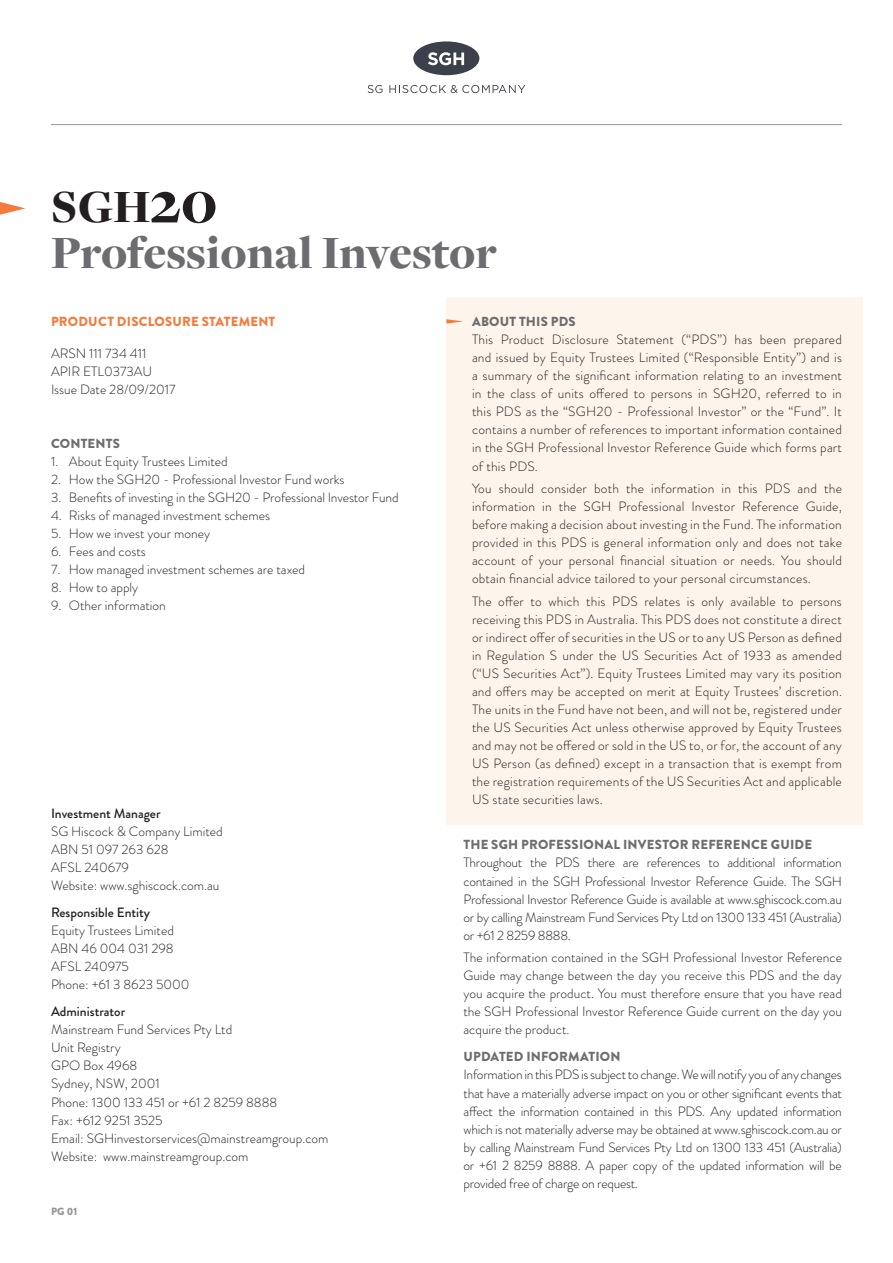
<style>
.page{position:relative;width:893px;height:1263px;background:#fff}
.page>*{position:absolute;margin:0;border:0;box-sizing:border-box;transform-origin:0 0}
.PAGE_HEADER{font:900 48px/45.2px "Freight Disp Pro";color:#6c6d70}
.BODY{font:300 13.5px/18px "Brandon Grotesque";color:#231f20;text-align:justify}
.BODY-2{font:500 13.5px "Brandon Grotesque";color:#231f20}
.BODY_-_BOLD_CAPS__GR{font:900 13.2px "Brandon Grotesque";letter-spacing:.015em;color:#6c6d70}
.BODY_-_BOLD_CAPS__BL{font:900 13.2px "Brandon Grotesque";letter-spacing:.015em;color:#f47b3d}
.BODY-3{font:900 10.5px "Brandon Grotesque";color:#939598}
.s1{color:#231f20}
.s2{font-size:61.5px;color:#231f20}
</style>
<div class="page">
<div style="left:446px;top:298px;width:417px;height:527px;background:#fdf4ec"></div>
<div style="left:413px;top:41px;width:66px;height:34px;background:#3b404a;border-radius:50%"></div>
<svg style="left:428px;top:52px;width:36px;height:13px"></svg>
<svg style="left:368px;top:85px;width:14px;height:8px"></svg>
<svg style="left:389px;top:85px;width:136px;height:8px"></svg>
<svg style="left:446px;top:319px;width:17px;height:5px"></svg>
<svg style="left:0;top:202px;width:26px;height:13px"></svg>
<hr style="left:51px;top:124px;width:791px;height:1px;background:#939598">
<p class="PAGE_HEADER" style="left:51px;top:184px;width:447px"><span class="s1">SGH</span><span class="s2">20<br></span>Professional Investor</p>
<p class="BODY_-_BOLD_CAPS__BL" style="left:51px;top:312px;width:226px">PRODUCT DISCLOSURE STATEMENT</p>
<p class="BODY" style="left:51px;top:344px;width:103px">ARSN 111 734 411<br>APIR ETL0373AU</p>
<p class="BODY" style="left:51px;top:380px;width:126px">Issue Date 28/09/2017</p>
<p class="BODY_-_BOLD_CAPS__GR" style="left:51px;top:434px;width:70px">CONTENTS</p>
<p class="BODY" style="left:51px;top:452px;width:178px">1. About Equity Trustees Limited</p>
<p class="BODY" style="left:51px;top:470px;width:295px">2. How the SGH20 - Professional Investor Fund works</p>
<p class="BODY" style="left:51px;top:488px;width:349px">3. Benefits of investing in the SGH20 - Professional Investor Fund</p>
<p class="BODY" style="left:51px;top:506px;width:221px">4. Risks of managed investment schemes</p>
<p class="BODY" style="left:51px;top:525px;width:160px">5. How we invest your money</p>
<p class="BODY" style="left:51px;top:543px;width:96px">6. Fees and costs</p>
<p class="BODY" style="left:51px;top:561px;width:256px">7. How managed investment schemes are taxed</p>
<p class="BODY" style="left:51px;top:579px;width:89px">8. How to apply</p>
<p class="BODY" style="left:51px;top:597px;width:116px">9. Other information</p>
<p class="BODY-2" style="left:51px;top:804px;width:111px">Investment Manager</p>
<p class="BODY" style="left:51px;top:822px;width:173px;text-align:left">SG Hiscock &amp; Company Limited<br>ABN 51 097 263 628<br>AFSL 240679<br>Website: www.sghiscock.com.au</p>
<p class="BODY-2" style="left:51px;top:903px;width:101px">Responsible Entity</p>
<p class="BODY" style="left:51px;top:921px;width:124px">Equity Trustees Limited</p>
<p class="BODY" style="left:51px;top:939px;width:124px">ABN 46 004 031 298</p>
<p class="BODY" style="left:51px;top:957px;width:79px">AFSL 240975</p>
<p class="BODY" style="left:51px;top:976px;width:140px">Phone: +61 3 8623 5000</p>
<p class="BODY-2" style="left:51px;top:1002px;width:76px">Administrator</p>
<p class="BODY" style="left:51px;top:1021px;width:183px">Mainstream Fund Services Pty Ltd</p>
<p class="BODY" style="left:51px;top:1039px;width:71px">Unit Registry</p>
<p class="BODY" style="left:51px;top:1057px;width:88px">GPO Box 4968</p>
<p class="BODY" style="left:51px;top:1075px;width:110px">Sydney, NSW, 2001</p>
<p class="BODY" style="left:51px;top:1093px;width:228px">Phone: 1300 133 451 or +61 2 8259 8888</p>
<p class="BODY" style="left:51px;top:1111px;width:113px">Fax: +612 9251 3525</p>
<p class="BODY" style="left:51px;top:1129px;width:279px">Email: SGHinvestorservices@mainstreamgroup.com<br>Website: www.mainstreamgroup.com</p>
<p class="BODY-3" style="left:51px;top:1204px;width:28px">PG 01</p>
<p class="BODY_-_BOLD_CAPS__GR" style="left:472px;top:312px;width:105px">ABOUT THIS PDS</p>
<p class="BODY" style="left:472px;top:331px;width:371px">This Product Disclosure Statement (“PDS”) has been prepared and issued by Equity Trustees Limited (“Responsible Entity”) and is a summary of the significant information relating to an investment in the class of units offered to persons in SGH20, referred to in this PDS as the “SGH20 - Professional Investor” or the “Fund”. It contains a number of references to important information contained in the SGH Professional Investor Reference Guide which forms part of this PDS.</p>
<p class="BODY" style="left:472px;top:479px;width:371px">You should consider both the information in this PDS and the information in the SGH Professional Investor Reference Guide, before making a decision about investing in the Fund. The information provided in this PDS is general information only and does not take account of your personal financial situation or needs. You should obtain financial advice tailored to your personal circumstances.</p>
<p class="BODY" style="left:472px;top:592px;width:371px">The offer to which this PDS relates is only available to persons receiving this PDS in Australia. This PDS does not constitute a direct or indirect offer of securities in the US or to any US Person as defined in Regulation S under the US Securities Act of 1933 as amended (“US Securities Act”). Equity Trustees Limited may vary its position and offers may be accepted on merit at Equity Trustees’ discretion.<br>The units in the Fund have not been, and will not be, registered under the US Securities Act unless otherwise approved by Equity Trustees and may not be offered or sold in the US to, or for, the account of any US Person (as defined) except in a transaction that is exempt from the registration requirements of the US Securities Act and applicable US state securities laws.</p>
<p class="BODY_-_BOLD_CAPS__GR" style="left:464px;top:835px;width:350px">THE SGH PROFESSIONAL INVESTOR REFERENCE GUIDE</p>
<p class="BODY" style="left:463px;top:854px;width:380px">Throughout the PDS there are references to additional information contained in the SGH Professional Investor Reference Guide. The SGH Professional Investor Reference Guide is available at www.sghiscock.com.au or by calling Mainstream Fund Services Pty Ltd on 1300 133 451 (Australia) or +61 2 8259 8888.</p>
<p class="BODY" style="left:463px;top:948px;width:380px">The information contained in the SGH Professional Investor Reference Guide may change between the day you receive this PDS and the day you acquire the product. You must therefore ensure that you have read the SGH Professional Investor Reference Guide current on the day you acquire the product.</p>
<p class="BODY_-_BOLD_CAPS__GR" style="left:464px;top:1047px;width:159px">UPDATED INFORMATION</p>
<p class="BODY" style="left:463px;top:1066px;width:380px">Information in this PDS is subject to change. We will notify you of any changes that have a materially adverse impact on you or other significant events that affect the information contained in this PDS. Any updated information which is not materially adverse may be obtained at www.sghiscock.com.au or by calling Mainstream Fund Services Pty Ltd on 1300 133 451 (Australia) or +61 2 8259 8888. A paper copy of the updated information will be provided free of charge on request.</p>
</div>
